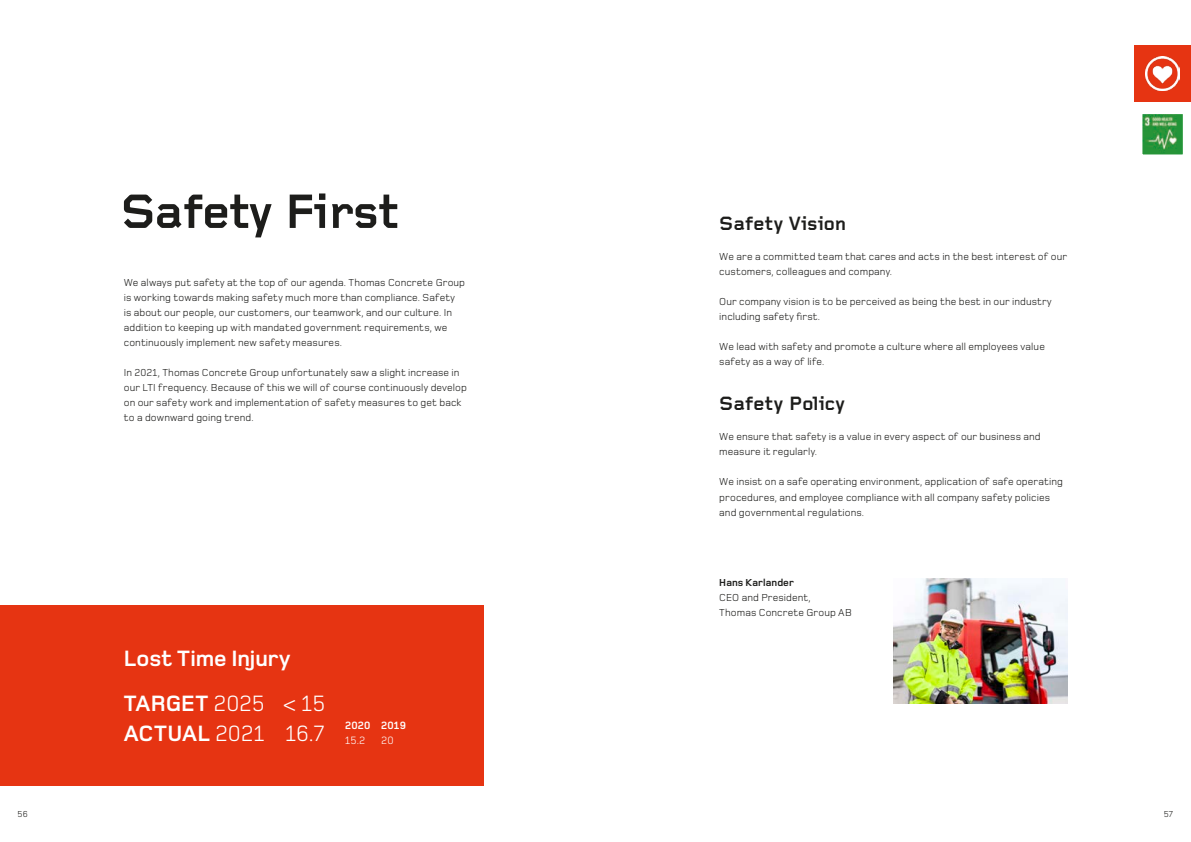
<style>
.page{position:relative;width:1191px;height:842px;background:#fff}
.page>*{position:absolute;margin:0;border:0;box-sizing:border-box;transform-origin:0 0}
.t1{font:700 50px "Foundry Gridnik OT2";letter-spacing:-.015em;color:#1d1d1b}
.t2{font:700 23px/45px "Foundry Monoline OT3";letter-spacing:-.005em;color:#fff}
.t3{font:23px "Foundry Monoline OT3";letter-spacing:.005em;color:#fff}
.t4{font:700 20px "Foundry Gridnik OT2";letter-spacing:.01em;color:#1d1d1b}
.t5{font:700 11px "Foundry Monoline OT3";letter-spacing:.015em;color:#fff}
.t6{font:11px "Foundry Monoline OT3";color:#fff}
.t7{font:10.5px/15px "Foundry Monoline OT3";letter-spacing:.005em;color:#1d1d1b}
.t8{font:700 10.5px "Foundry Monoline OT3";letter-spacing:.005em;color:#1d1d1b}
.t9{font:9px "Foundry Monoline OT3";color:#1d1d1b}
.s1{font-weight:400}
.s2{font-weight:700}
</style>
<div class="page">
<div style="left:0;top:605px;width:483px;height:180px;background:#e63412"></div>
<div style="left:1134px;top:45px;width:57px;height:57px;background:#e63412"></div>
<img style="left:1145px;top:57px;width:34px;height:34px">
<img style="left:893px;top:578px;width:174px;height:125px">
<svg style="left:1142px;top:114px;width:41px;height:41px"></svg>
<h1 class="t1" style="left:120px;top:177px;width:280px">Safety First</h1>
<p class="t7" style="left:124px;top:274px;width:343px">We always put safety at the top of our agenda. Thomas Concrete Group is working towards making safety much more than compliance. Safety is about our people, our customers, our teamwork, and our culture. In addition to keeping up with mandated government requirements, we continuously implement new safety measures.</p>
<p class="t7" style="left:124px;top:364px;width:344px">In 2021, Thomas Concrete Group unfortunately saw a slight increase in our LTI frequency. Because of this we will of course continuously develop on our safety work and implementation of safety measures to get back to a downward going trend.</p>
<h2 class="t2" style="left:124px;top:635px;width:203px">Lost Time Injury<br>TARGET <span class="s1">2025 &lt; 15</span></h2>
<h2 class="t3" style="left:124px;top:717px;width:202px"><span class="s2">ACTUAL</span> 2021 16.7</h2>
<p class="t5" style="left:345px;top:718px;width:62px">2020 2019</p>
<p class="t6" style="left:345px;top:733px;width:22px">15.2</p>
<p class="t6" style="left:381px;top:733px;width:14px">20</p>
<h3 class="t4" style="left:719px;top:210px;width:128px">Safety Vision</h3>
<p class="t7" style="left:719px;top:249px;width:349px">We are a committed team that cares and acts in the best interest of our customers, colleagues and company.</p>
<p class="t7" style="left:719px;top:294px;width:334px">Our company vision is to be perceived as being the best in our industry including safety first.</p>
<p class="t7" style="left:719px;top:339px;width:327px">We lead with safety and promote a culture where all employees value safety as a way of life.</p>
<h3 class="t4" style="left:719px;top:390px;width:127px">Safety Policy</h3>
<p class="t7" style="left:719px;top:429px;width:323px">We ensure that safety is a value in every aspect of our business and measure it regularly.</p>
<p class="t7" style="left:719px;top:474px;width:345px">We insist on a safe operating environment, application of safe operating procedures, and employee compliance with all company safety policies and governmental regulations.</p>
<p class="t8" style="left:719px;top:575px;width:76px">Hans Karlander</p>
<p class="t7" style="left:719px;top:589px;width:134px">CEO and President,<br>Thomas Concrete Group AB</p>
<p class="t9" style="left:18px;top:807px;width:12px">56</p>
<p class="t9" style="left:1163px;top:807px;width:11px">57</p>
</div>
